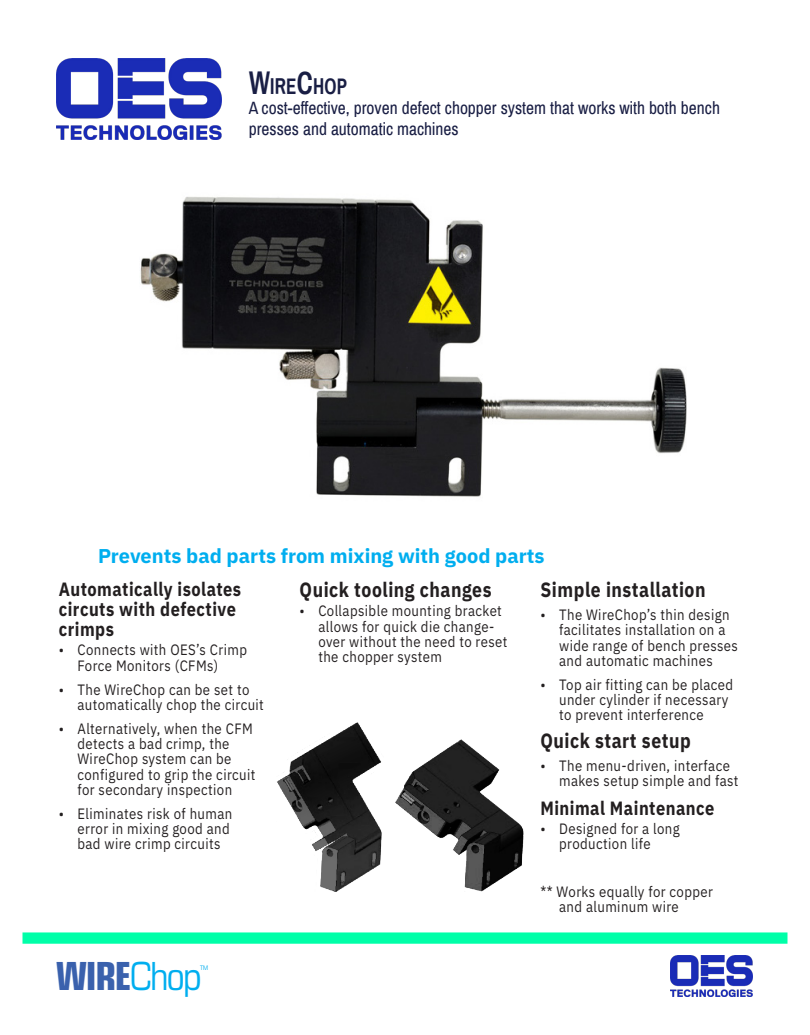
<style>
.page{position:relative;width:810px;height:1035px;background:#fff}
.page>*{position:absolute;margin:0;border:0;box-sizing:border-box;transform-origin:0 0}
.t1{font:700 condensed 38.75px "Eurostile";color:#3a61ad}
.Subhead{font:700 22.5px "Archivo Narrow";letter-spacing:.015em;color:#191e44;scale:.84 1}
.Copy_text{font:700 20.62px "IBM Plex Sans";letter-spacing:.03em;color:#231f20;scale:.85 1}
.Inline_headings{font:700 20.62px "IBM Plex Sans";letter-spacing:.03em;color:#231f20;scale:.85 1}
.Blue_Subheading{font:700 20px "IBM Plex Sans";color:#00aeef}
.Inline_headings-2{font:700 19.25px/20px "IBM Plex Sans";letter-spacing:.03em;color:#231f20;scale:.85 1}
.t2{font:17.5px/21px "Archivo Narrow";color:#191e44}
.Bullets{font:15px/15.2px "IBM Plex Sans";letter-spacing:.03em;color:#231f20;scale:.88 1}
.t3{font:condensed 6.25px "Eurostile";color:#00aeef}
.s1{font-size:32.12px}
.s2{font-weight:400;color:#00aeef}
</style>
<div class="page">
<img style="left:140px;top:197px;width:547px;height:300px">
<img style="left:277px;top:722px;width:105px;height:170px">
<img style="left:395px;top:740px;width:129px;height:152px">
<img style="left:56px;top:58px;width:166px;height:82px">
<div style="left:22px;top:932px;width:766px;height:12px;background:#00ffa8"></div>
<img style="left:670px;top:956px;width:83px;height:40px">
<p class="Subhead" style="left:249px;top:73px;width:118px"><span class="s1">W</span>IRE<span class="s1">C</span>HOP</p>
<p class="t2" style="left:249px;top:97px;width:473px">A cost-effective, proven defect chopper system that works with both bench presses and automatic machines</p>
<p class="Blue_Subheading" style="left:98px;top:540px;width:448px">Prevents bad parts from mixing with good parts</p>
<p class="Inline_headings-2" style="left:59px;top:578px;width:216px">Automatically isolates circuts with defective crimps</p>
<p class="Bullets" style="left:78px;top:641px;width:194px;text-indent:-19px">• Connects with OES’s Crimp<br>Force Monitors (CFMs)</p>
<p class="Bullets" style="left:78px;top:681px;width:213px;text-indent:-19px">• The WireChop can be set to automatically chop the circuit</p>
<p class="Bullets" style="left:78px;top:720px;width:204px;text-indent:-19px">• Alternatively, when the CFM detects a bad crimp, the<br>WireChop system can be configured to grip the circuit for secondary inspection</p>
<p class="Bullets" style="left:78px;top:805px;width:177px;text-indent:-19px">• Eliminates risk of human error in mixing good and bad wire crimp circuits</p>
<p class="t1" style="left:56px;top:953px;width:147px">WIRE<span class="s2">Chop</span></p>
<p class="t3" style="left:200px;top:964px;width:9px">TM</p>
<p class="Inline_headings" style="left:300px;top:574px;width:227px">Quick tooling changes</p>
<p class="Bullets" style="left:318px;top:602px;width:217px;text-indent:-19px">• Collapsible mounting bracket allows for quick die change&shy;over without the need to reset the chopper system</p>
<p class="Copy_text" style="left:540px;top:574px;width:196px">Simple installation</p>
<p class="Bullets" style="left:559px;top:606px;width:205px;text-indent:-19px">• The WireChop’s thin design facilitates installation on a wide range of bench presses and automatic machines</p>
<p class="Bullets" style="left:559px;top:676px;width:199px;text-indent:-19px">• Top air fitting can be placed under cylinder if necessary to prevent interference</p>
<p class="Copy_text" style="left:540px;top:724px;width:178px">Quick start setup</p>
<p class="Bullets" style="left:559px;top:757px;width:205px;text-indent:-19px">• The menu-driven, interface makes setup simple and fast</p>
<p class="Inline_headings-2" style="left:540px;top:796px;width:206px">Minimal Maintenance</p>
<p class="Bullets" style="left:559px;top:820px;width:139px;text-indent:-19px">• Designed for a long production life</p>
<p class="Bullets" style="left:559px;top:883px;width:176px;text-indent:-19px">** Works equally for copper and aluminum wire</p>
</div>
